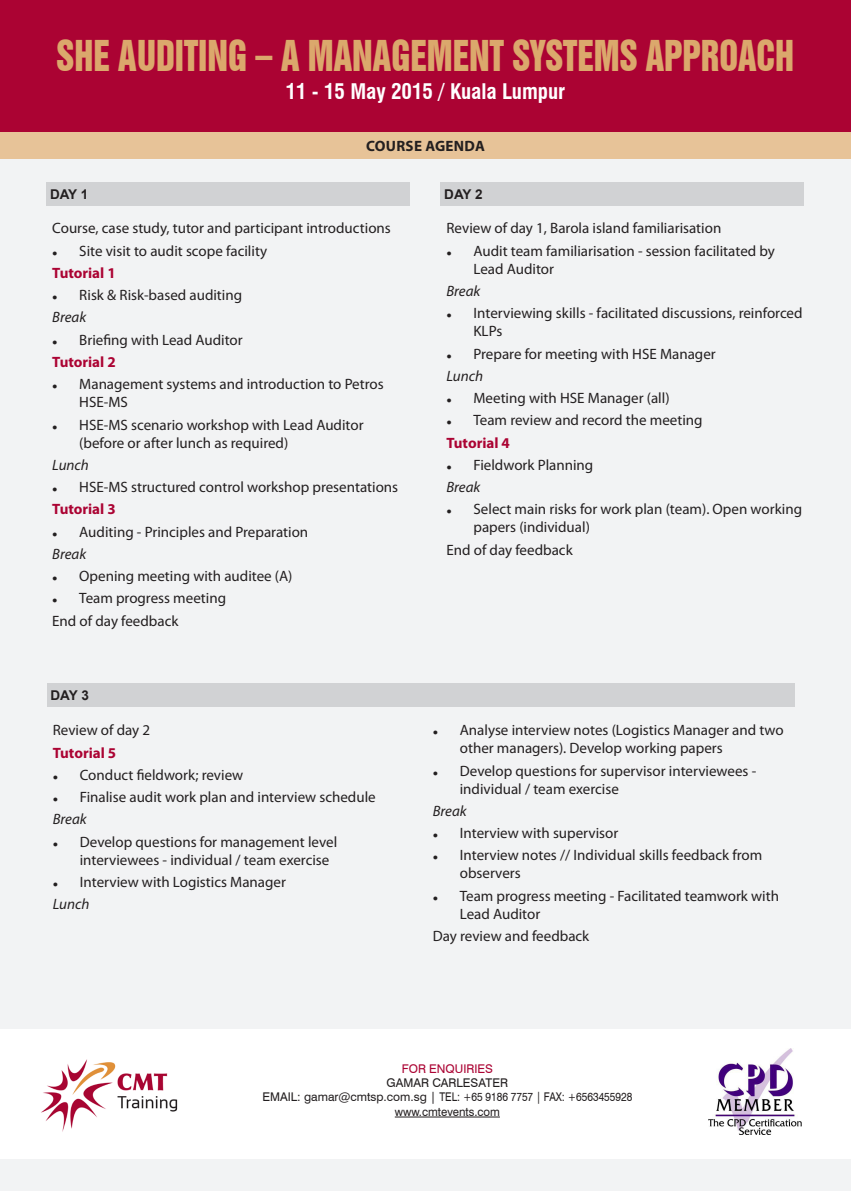
<style>
.page{position:relative;width:851px;height:1191px;background:#fff}
.page>*{position:absolute;margin:0;border:0;box-sizing:border-box;transform-origin:0 0}
.t1{font:39px "Swiss 921 BT Regular A";color:#dba86c;scale:.87 1}
.t2{font:700 condensed 21px "Swiss 721 BT";color:#fff}
.Paragraph_Style_1{font:15px/18px "Myriad Pro";color:#231f20}
.Paragraph_Style_1-2{font:700 15px "Myriad Pro";color:#ab0333}
.Paragraph_Style_1-3{font:italic 15px "Myriad Pro";color:#231f20}
.t3{font:700 15px "Myriad Pro";letter-spacing:.02em;color:#231f20}
.t4{font:700 13.5px "Arial";letter-spacing:-.045em;color:#231f20}
.t5{font:12px/14.4px "Swiss 721 BT";color:#231f20;text-align:center}
.t6{font:12px "Swiss 721 BT";color:#ab0333}
.s1{font-family:"Arial";font-size:9px}
</style>
<div class="page">
<div style="left:0;top:0;width:850px;height:1191px;background:#f2f3f4"></div>
<div style="left:46px;top:183px;width:364px;height:23px;background:#d1d2d4"></div>
<div style="left:440px;top:183px;width:364px;height:23px;background:#d1d2d4"></div>
<div style="left:0;top:0;width:850px;height:132px;background:#ab0333"></div>
<div style="left:0;top:132px;width:850px;height:27px;background:#e7c398"></div>
<div style="left:0;top:1029px;width:850px;height:130px;background:#fff"></div>
<img style="left:41px;top:1059px;width:137px;height:73px">
<img style="left:708px;top:1048px;width:92px;height:86px">
<hr style="left:395px;top:1116px;width:105px;height:1px;background:#231f20">
<div style="left:47px;top:684px;width:747px;height:23px;background:#d1d2d4"></div>
<p class="t1" style="left:57px;top:30px;width:849px">SHE AUDITING – A MANAGEMENT SYSTEMS APPROACH</p>
<p class="t2" style="left:285px;top:79px;width:281px">11 - 15 May 2015 / Kuala Lumpur</p>
<p class="t4" style="left:50px;top:185px;width:40px">DAY 1</p>
<p class="t3" style="left:366px;top:137px;width:120px">COURSE AGENDA</p>
<p class="t4" style="left:444px;top:185px;width:40px">DAY 2</p>
<p class="Paragraph_Style_1" style="left:52px;top:219px;width:340px">Course, case study, tutor and participant introductions</p>
<p class="Paragraph_Style_1" style="left:52px;top:241px;width:216px"><span class="s1">●</span> Site visit to audit scope facility</p>
<p class="Paragraph_Style_1-2" style="left:52px;top:263px;width:65px">Tutorial 1</p>
<p class="Paragraph_Style_1" style="left:52px;top:286px;width:191px"><span class="s1">●</span> Risk &amp; Risk-based auditing</p>
<p class="Paragraph_Style_1-3" style="left:52px;top:308px;width:35px">Break</p>
<p class="Paragraph_Style_1" style="left:52px;top:330px;width:192px"><span class="s1">●</span> Briefing with Lead Auditor</p>
<p class="Paragraph_Style_1-2" style="left:52px;top:352px;width:65px">Tutorial 2</p>
<p class="Paragraph_Style_1" style="left:79px;top:375px;width:306px;text-indent:-27px"><span class="s1">●</span> Management systems and introduction to Petros<br>HSE-MS</p>
<p class="Paragraph_Style_1" style="left:79px;top:415px;width:286px;text-indent:-27px"><span class="s1">●</span> HSE-MS scenario workshop with Lead Auditor (before or after lunch as required)</p>
<p class="Paragraph_Style_1-3" style="left:52px;top:455px;width:38px">Lunch</p>
<p class="Paragraph_Style_1" style="left:52px;top:478px;width:347px"><span class="s1">●</span> HSE-MS structured control workshop presentations</p>
<p class="Paragraph_Style_1-2" style="left:52px;top:499px;width:65px">Tutorial 3</p>
<p class="Paragraph_Style_1" style="left:52px;top:522px;width:257px"><span class="s1">●</span> Auditing - Principles and Preparation</p>
<p class="Paragraph_Style_1-3" style="left:52px;top:544px;width:35px">Break</p>
<p class="Paragraph_Style_1" style="left:52px;top:567px;width:241px"><span class="s1">●</span> Opening meeting with auditee (A)</p>
<p class="Paragraph_Style_1" style="left:52px;top:589px;width:175px"><span class="s1">●</span> Team progress meeting</p>
<p class="Paragraph_Style_1" style="left:52px;top:611px;width:128px">End of day feedback</p>
<p class="t4" style="left:51px;top:686px;width:40px">DAY 3</p>
<p class="Paragraph_Style_1" style="left:53px;top:721px;width:99px">Review of day 2</p>
<p class="Paragraph_Style_1-2" style="left:53px;top:743px;width:65px">Tutorial 5</p>
<p class="Paragraph_Style_1" style="left:53px;top:765px;width:192px"><span class="s1">●</span> Conduct fieldwork; review</p>
<p class="Paragraph_Style_1" style="left:53px;top:788px;width:324px"><span class="s1">●</span> Finalise audit work plan and interview schedule</p>
<p class="Paragraph_Style_1-3" style="left:53px;top:810px;width:35px">Break</p>
<p class="Paragraph_Style_1" style="left:80px;top:832px;width:259px;text-indent:-27px"><span class="s1">●</span> Develop questions for management level interviewees - individual / team exercise</p>
<p class="Paragraph_Style_1" style="left:53px;top:872px;width:235px"><span class="s1">●</span> Interview with Logistics Manager</p>
<p class="Paragraph_Style_1-3" style="left:53px;top:895px;width:38px">Lunch</p>
<p class="Paragraph_Style_1" style="left:446px;top:219px;width:276px">Review of day 1, Barola island familiarisation</p>
<p class="Paragraph_Style_1" style="left:473px;top:241px;width:303px;text-indent:-27px"><span class="s1">●</span> Audit team familiarisation - session facilitated by<br>Lead Auditor</p>
<p class="Paragraph_Style_1-3" style="left:446px;top:282px;width:35px">Break</p>
<p class="Paragraph_Style_1" style="left:473px;top:304px;width:330px;text-indent:-27px"><span class="s1">●</span> Interviewing skills - facilitated discussions, reinforced<br>KLPs</p>
<p class="Paragraph_Style_1" style="left:446px;top:344px;width:271px"><span class="s1">●</span> Prepare for meeting with HSE Manager</p>
<p class="Paragraph_Style_1-3" style="left:446px;top:366px;width:38px">Lunch</p>
<p class="Paragraph_Style_1" style="left:446px;top:389px;width:225px"><span class="s1">●</span> Meeting with HSE Manager (all)</p>
<p class="Paragraph_Style_1" style="left:446px;top:411px;width:257px"><span class="s1">●</span> Team review and record the meeting</p>
<p class="Paragraph_Style_1-2" style="left:446px;top:433px;width:65px">Tutorial 4</p>
<p class="Paragraph_Style_1" style="left:446px;top:455px;width:148px"><span class="s1">●</span> Fieldwork Planning</p>
<p class="Paragraph_Style_1-3" style="left:446px;top:478px;width:35px">Break</p>
<p class="Paragraph_Style_1" style="left:473px;top:500px;width:330px;text-indent:-27px"><span class="s1">●</span> Select main risks for work plan (team). Open working papers (individual)</p>
<p class="Paragraph_Style_1" style="left:446px;top:540px;width:128px">End of day feedback</p>
<p class="Paragraph_Style_1" style="left:459px;top:721px;width:325px;text-indent:-27px"><span class="s1">●</span> Analyse interview notes (Logistics Manager and two other managers). Develop working papers</p>
<p class="Paragraph_Style_1" style="left:459px;top:761px;width:298px;text-indent:-27px"><span class="s1">●</span> Develop questions for supervisor interviewees - individual / team exercise</p>
<p class="Paragraph_Style_1-3" style="left:432px;top:801px;width:35px">Break</p>
<p class="Paragraph_Style_1" style="left:432px;top:824px;width:187px"><span class="s1">●</span> Interview with supervisor</p>
<p class="Paragraph_Style_1" style="left:459px;top:846px;width:304px;text-indent:-27px"><span class="s1">●</span> Interview notes // Individual skills feedback from observers</p>
<p class="Paragraph_Style_1" style="left:459px;top:886px;width:321px;text-indent:-27px"><span class="s1">●</span> Team progress meeting - Facilitated teamwork with<br>Lead Auditor</p>
<p class="Paragraph_Style_1" style="left:432px;top:926px;width:158px">Day review and feedback</p>
<p class="t6" style="left:401px;top:1061px;width:93px">FOR ENQUIRIES</p>
<p class="t5" style="left:386px;top:1075px;width:123px">GAMAR CARLESATER</p>
<p class="t5" style="left:262px;top:1089px;width:371px">EMAIL: gamar@cmtsp.com.sg | TEL: +65 9186 7757 | FAX: +6563455928 www.cmtevents.com</p>
</div>
